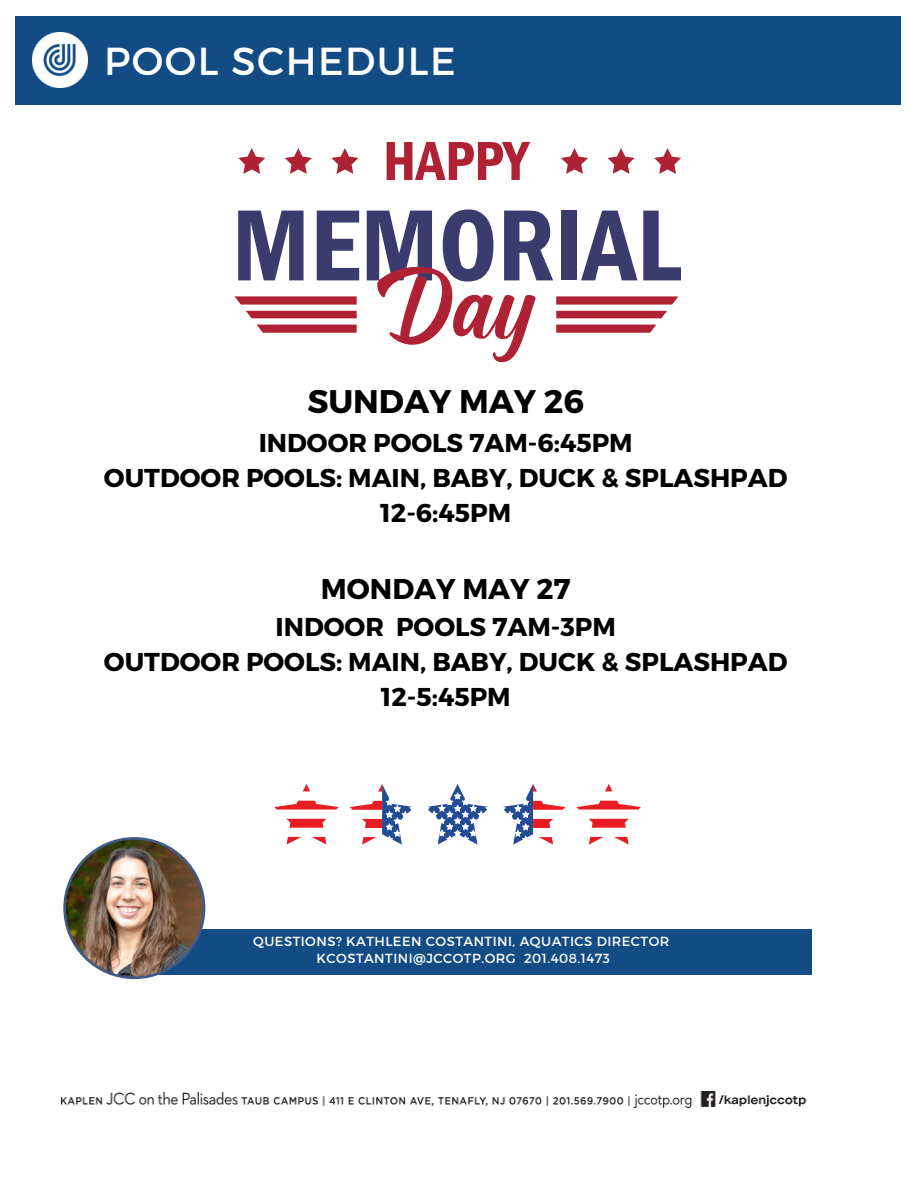
<style>
.page{position:relative;width:918px;height:1188px;background:#fff}
.page>*{position:absolute;margin:0;border:0;box-sizing:border-box;transform-origin:0 0}
.t1{font:39px "Montserrat";letter-spacing:.035em;color:#fff}
.t2{font:700 32.7px "Montserrat";color:#000}
.t3{font:700 28.5px "Montserrat";color:#000}
.t4{font:700 25.8px/35.1px "Montserrat";color:#000;text-align:center}
.t5{font:13.2px/17.5px "Montserrat";letter-spacing:.035em;color:#fff;text-align:center}
</style>
<div class="page">
<div style="left:15px;top:16px;width:886px;height:89px;background:#134c84"></div>
<img style="left:33px;top:33px;width:55px;height:55px">
<div style="left:135px;top:929px;width:677px;height:45px;background:#134c84"></div>
<img style="left:63px;top:837px;width:142px;height:142px">
<img style="left:61px;top:1091px;width:746px;height:17px">
<svg style="left:503px;top:784px;width:62px;height:61px"></svg>
<svg style="left:427px;top:784px;width:61px;height:61px"></svg>
<svg style="left:577px;top:784px;width:64px;height:61px"></svg>
<svg style="left:350px;top:784px;width:62px;height:61px"></svg>
<svg style="left:274px;top:784px;width:65px;height:61px"></svg>
<svg style="left:238px;top:211px;width:66px;height:69px"></svg>
<svg style="left:317px;top:211px;width:42px;height:69px"></svg>
<svg style="left:387px;top:142px;width:143px;height:38px"></svg>
<svg style="left:367px;top:209px;width:314px;height:153px"></svg>
<svg style="left:257px;top:325px;width:100px;height:8px"></svg>
<svg style="left:234px;top:296px;width:123px;height:9px"></svg>
<svg style="left:246px;top:311px;width:111px;height:7px"></svg>
<svg style="left:331px;top:148px;width:27px;height:26px"></svg>
<svg style="left:285px;top:148px;width:27px;height:26px"></svg>
<svg style="left:238px;top:148px;width:27px;height:26px"></svg>
<svg style="left:654px;top:148px;width:27px;height:26px"></svg>
<svg style="left:608px;top:148px;width:27px;height:26px"></svg>
<svg style="left:561px;top:148px;width:27px;height:26px"></svg>
<h1 class="t1" style="left:104px;top:37px;width:353px">POOL SCHEDULE</h1>
<p class="t2" style="left:307px;top:382px;width:278px">SUNDAY MAY 26</p>
<p class="t4" style="left:104px;top:425px;width:685px">INDOOR POOLS 7AM-6:45PM<br>OUTDOOR POOLS: MAIN, BABY, DUCK &amp; SPLASHPAD<br>12-6:45PM</p>
<p class="t3" style="left:321px;top:571px;width:251px">MONDAY MAY 27</p>
<p class="t4" style="left:104px;top:610px;width:685px">INDOOR POOLS 7AM-3PM<br>OUTDOOR POOLS: MAIN, BABY, DUCK &amp; SPLASHPAD<br>12-5:45PM</p>
<p class="t5" style="left:253px;top:932px;width:418px">QUESTIONS? KATHLEEN COSTANTINI, AQUATICS DIRECTOR<br>KCOSTANTINI@JCCOTP.ORG 201.408.1473</p>
</div>
